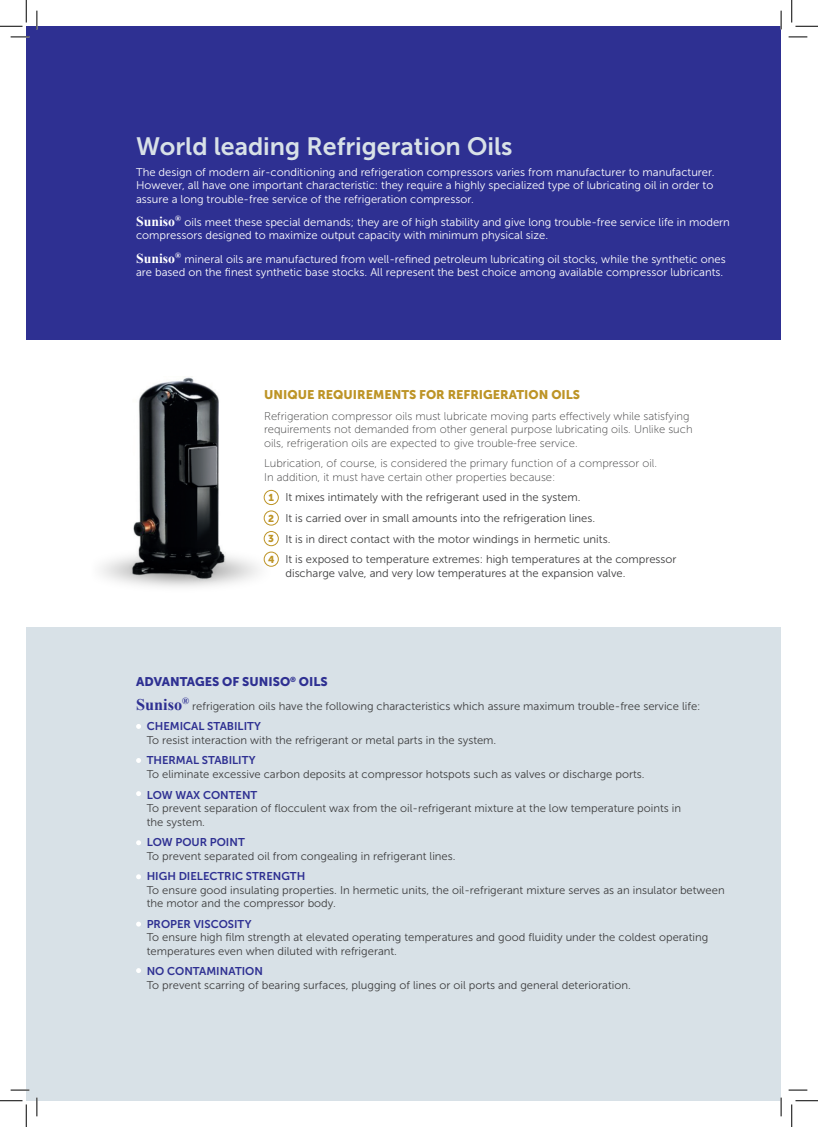
<style>
.page{position:relative;width:818px;height:1127px;background:#fff}
.page>*{position:absolute;margin:0;border:0;box-sizing:border-box;transform-origin:0 0}
.t1{font:25px "Museo Sans 700";color:#d8e1e7}
.t2{font:700 16.25px "Times New Roman";color:#2e3092}
.t3{font:12.5px "Museo Sans 900";color:#bd9426}
.t4{font:12.5px "Museo Sans 900";color:#2e3092}
.t5{font:11.25px/20.6px "Museo Sans 300";color:#3e3e3f}
.t6{font:11.25px/13.5px "Museo Sans 300";color:#fff}
.t7{font:11.25px/13.5px "Museo Sans 100";color:#3e3e3f}
.t8{font:11.25px "Museo Sans 700";color:#2e3092}
.t9{font:10px/20.5px "Museo Sans 900";color:#bd9426;text-align:justify}
.s1{font-family:"Times New Roman";font-weight:700;font-size:13.75px}
</style>
<div class="page">
<div style="left:26px;top:627px;width:755px;height:473px;background:#d8e1e7"></div>
<div style="left:26px;top:26px;width:755px;height:314px;background:#2e3092"></div>
<img style="left:133px;top:376px;width:86px;height:168px">
<img style="left:101px;top:544px;width:178px;height:43px">
<div style="left:264px;top:490px;width:15px;height:14px;border:1px solid #bd9426;border-radius:50%"></div>
<div style="left:264px;top:510px;width:15px;height:15px;border:1px solid #bd9426;border-radius:50%"></div>
<div style="left:264px;top:531px;width:15px;height:15px;border:1px solid #bd9426;border-radius:50%"></div>
<div style="left:264px;top:551px;width:15px;height:15px;border:1px solid #bd9426;border-radius:50%"></div>
<svg style="left:136px;top:724px;width:5px;height:4px"></svg>
<svg style="left:136px;top:758px;width:5px;height:4px"></svg>
<svg style="left:136px;top:791px;width:5px;height:5px"></svg>
<svg style="left:136px;top:840px;width:5px;height:5px"></svg>
<svg style="left:136px;top:874px;width:5px;height:5px"></svg>
<svg style="left:136px;top:921px;width:5px;height:5px"></svg>
<svg style="left:136px;top:968px;width:5px;height:4px"></svg>
<svg style="left:11px;top:36px;width:18px;height:2px"></svg>
<svg style="left:788px;top:36px;width:19px;height:2px"></svg>
<svg style="left:11px;top:1089px;width:18px;height:1px"></svg>
<svg style="left:788px;top:1089px;width:19px;height:1px"></svg>
<svg style="left:36px;top:11px;width:2px;height:18px"></svg>
<svg style="left:36px;top:1097px;width:2px;height:18px"></svg>
<svg style="left:780px;top:11px;width:2px;height:18px"></svg>
<svg style="left:780px;top:1097px;width:2px;height:18px"></svg>
<svg style="left:0;top:0;width:27px;height:27px"></svg>
<svg style="left:0;top:1100px;width:27px;height:26px"></svg>
<svg style="left:791px;top:0;width:27px;height:27px"></svg>
<svg style="left:791px;top:1100px;width:27px;height:26px"></svg>
<h1 class="t1" style="left:136px;top:132px;width:378px">World leading Refrigeration Oils</h1>
<p class="t6" style="left:136px;top:165px;width:580px;text-align:justify">The design of modern air-conditioning and refrigeration compressors varies from manufacturer to manufacturer.<br>However, all have one important characteristic: they require a highly specialized type of lubricating oil in order to assure a long trouble-free service of the refrigeration compressor.</p>
<p class="t6" style="left:136px;top:215px;width:595px"><span class="s1">Suniso</span><sup>®</sup> oils meet these special demands; they are of high stability and give long trouble-free service life in modern compressors designed to maximize output capacity with minimum physical size.</p>
<p class="t6" style="left:136px;top:252px;width:591px"><span class="s1">Suniso</span><sup>®</sup> mineral oils are manufactured from well-refined petroleum lubricating oil stocks, while the synthetic ones are based on the finest synthetic base stocks. All represent the best choice among available compressor lubricants.</p>
<p class="t3" style="left:264px;top:387px;width:317px">UNIQUE REQUIREMENTS FOR REFRIGERATION OILS</p>
<p class="t7" style="left:264px;top:409px;width:430px">Refrigeration compressor oils must lubricate moving parts effectively while satisfying requirements not demanded from other general purpose lubricating oils. Unlike such oils, refrigeration oils are expected to give trouble-free service.</p>
<p class="t7" style="left:264px;top:457px;width:394px">Lubrication, of course, is considered the primary function of a compressor oil.<br>In addition, it must have certain other properties because:</p>
<p class="t5" style="left:285px;top:487px;width:393px">It mixes intimately with the refrigerant used in the system.<br>It is carried over in small amounts into the refrigeration lines.<br>It is in direct contact with the motor windings in hermetic units.<br>It is exposed to temperature extremes: high temperatures at the compressor</p>
<p class="t5" style="left:285px;top:562px;width:342px">discharge valve, and very low temperatures at the expansion valve.</p>
<p class="t9" style="left:268px;top:487px;width:8px">1<br>2<br>3<br>4</p>
<p class="t4" style="left:136px;top:674px;width:193px">ADVANTAGES OF SUNISO<sup>®</sup> OILS</p>
<h2 class="t2" style="left:136px;top:692px;width:55px">Suniso<sup>®</sup></h2>
<p class="t5" style="left:192px;top:695px;width:510px">refrigeration oils have the following characteristics which assure maximum trouble-free service life:</p>
<p class="t8" style="left:147px;top:720px;width:116px">CHEMICAL STABILITY</p>
<p class="t5" style="left:147px;top:729px;width:351px">To resist interaction with the refrigerant or metal parts in the system.</p>
<p class="t8" style="left:147px;top:754px;width:110px">THERMAL STABILITY</p>
<p class="t5" style="left:147px;top:763px;width:499px">To eliminate excessive carbon deposits at compressor hotspots such as valves or discharge ports.</p>
<p class="t8" style="left:147px;top:788px;width:112px">LOW WAX CONTENT</p>
<p class="t5" style="left:147px;top:801px;width:536px;line-height:13.5px">To prevent separation of flocculent wax from the oil-refrigerant mixture at the low temperature points in the system.</p>
<p class="t8" style="left:147px;top:835px;width:100px">LOW POUR POINT</p>
<p class="t5" style="left:147px;top:845px;width:310px">To prevent separated oil from congealing in refrigerant lines.</p>
<p class="t8" style="left:147px;top:869px;width:160px">HIGH DIELECTRIC STRENGTH</p>
<p class="t5" style="left:147px;top:883px;width:579px;line-height:13.5px">To ensure good insulating properties. In hermetic units, the oil-refrigerant mixture serves as an insulator between the motor and the compressor body.</p>
<p class="t8" style="left:147px;top:917px;width:106px">PROPER VISCOSITY</p>
<p class="t5" style="left:147px;top:930px;width:563px;line-height:13.5px">To ensure high film strength at elevated operating temperatures and good fluidity under the coldest operating temperatures even when diluted with refrigerant.</p>
<p class="t8" style="left:147px;top:965px;width:118px">NO CONTAMINATION</p>
<p class="t5" style="left:147px;top:974px;width:486px">To prevent scarring of bearing surfaces, plugging of lines or oil ports and general deterioration.</p>
</div>
